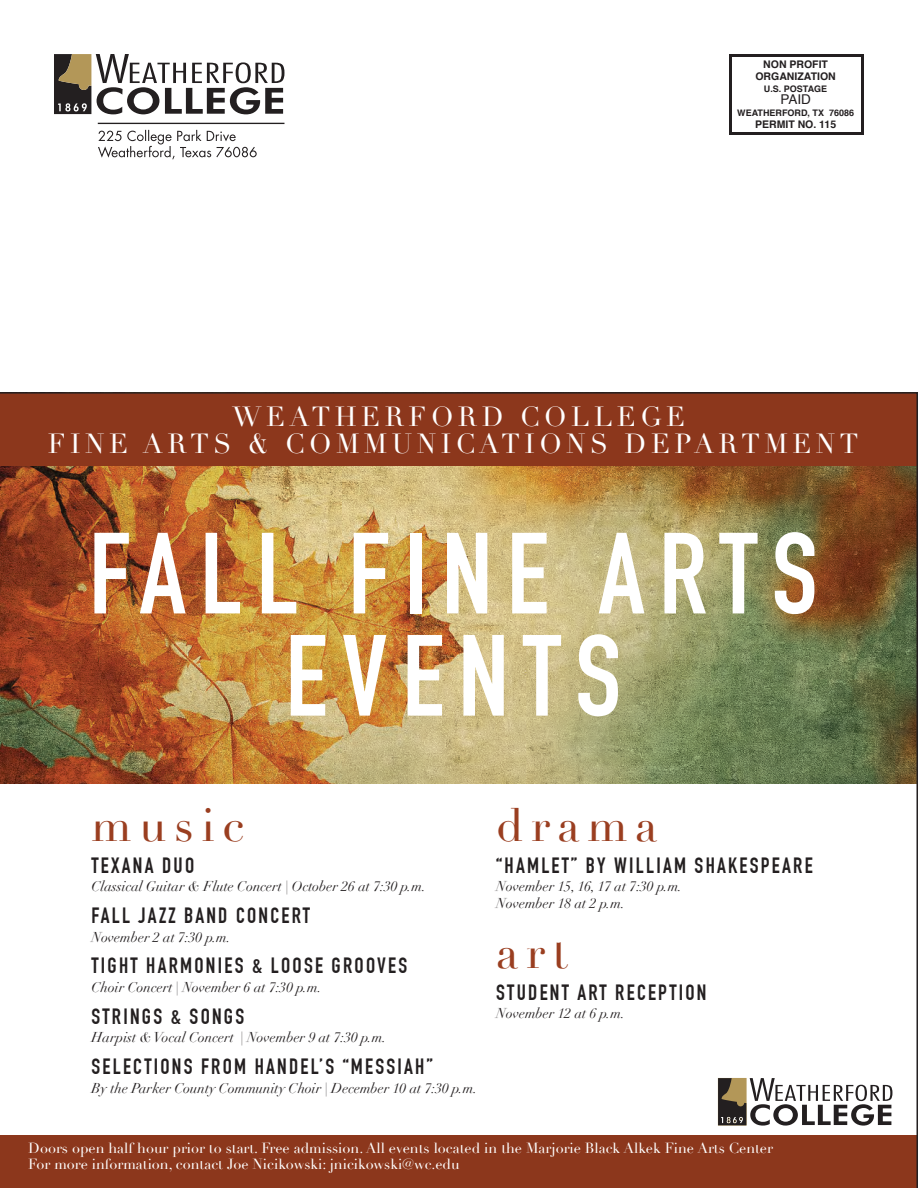
<style>
.page{position:relative;width:918px;height:1188px;background:#fff}
.page>*{position:absolute;margin:0;border:0;box-sizing:border-box;transform-origin:0 0}
.t1{font:700 113.25px/102.1px "DIN Condensed";letter-spacing:.125em;color:#fff;text-align:center}
.t2{font:46.05px "Didot";letter-spacing:.165em;color:#9a3e20}
.t3{font:27px/26.7px "Didot";letter-spacing:.165em;color:#fff;text-align:center}
.t4{font:700 21.6px "DIN Condensed";letter-spacing:.105em;color:#231f20}
.t5{font:14.4px/15.6px "Didot";color:#fff}
.t6{font:italic 13.95px/16.8px "Didot";color:#231f20}
.t7{font:13.5px "Helvetica";color:#231f20}
.t8{font:700 10.5px/12px "Helvetica";color:#231f20;text-align:center}
.t9{font:700 9px "Helvetica";color:#231f20}
</style>
<div class="page">
<div style="left:729px;top:54px;width:135px;height:81px;border:3px solid #231f20"></div>
<hr style="left:98px;top:123px;width:186px;height:1px;background:#231f20">
<svg style="left:98px;top:130px;width:159px;height:29px"></svg>
<svg style="left:54px;top:54px;width:230px;height:60px"></svg>
<img style="left:0;top:392px;width:918px;height:796px">
<p class="t8" style="left:755px;top:58px;width:82px">NON PROFIT<br>ORGANIZATION</p>
<p class="t9" style="left:764px;top:82px;width:65px">U.S. POSTAGE</p>
<p class="t7" style="left:780px;top:89px;width:32px">PAID</p>
<p class="t9" style="left:737px;top:106px;width:118px">WEATHERFORD, TX 76086</p>
<p class="t8" style="left:755px;top:118px;width:83px">PERMIT NO. 115</p>
<h3 class="t3" style="left:48px;top:404px;width:812px">WEATHERFORD COLLEGE<br>FINE ARTS &amp; COMMUNICATIONS DEPARTMENT</h3>
<h1 class="t1" style="left:89px;top:523px;width:730px">FALL FINE ARTS<br>EVENTS</h1>
<h2 class="t2" style="left:92px;top:798px;width:155px">music</h2>
<h3 class="t4" style="left:92px;top:853px;width:104px">TEXANA DUO</h3>
<p class="t6" style="left:92px;top:878px;width:336px">Classical Guitar &amp; Flute Concert | October 26 at 7:30 p.m.</p>
<h3 class="t4" style="left:92px;top:903px;width:220px">FALL JAZZ BAND CONCERT</h3>
<p class="t6" style="left:92px;top:929px;width:141px">November 2 at 7:30 p.m.</p>
<h3 class="t4" style="left:92px;top:953px;width:317px">TIGHT HARMONIES &amp; LOOSE GROOVES</h3>
<p class="t6" style="left:92px;top:979px;width:232px">Choir Concert | November 6 at 7:30 p.m.</p>
<h3 class="t4" style="left:92px;top:1004px;width:154px">STRINGS &amp; SONGS</h3>
<p class="t6" style="left:92px;top:1029px;width:296px">Harpist &amp; Vocal Concert | November 9 at 7:30 p.m.</p>
<h3 class="t4" style="left:92px;top:1054px;width:343px">SELECTIONS FROM HANDEL’S “MESSIAH”</h3>
<p class="t6" style="left:92px;top:1080px;width:387px">By the Parker County Community Choir | December 10 at 7:30 p.m.</p>
<h2 class="t2" style="left:496px;top:798px;width:162px">drama</h2>
<h3 class="t4" style="left:496px;top:853px;width:318px">“HAMLET” BY WILLIAM SHAKESPEARE</h3>
<p class="t6" style="left:496px;top:878px;width:187px">November 15, 16, 17 at 7:30 p.m.<br>November 18 at 2 p.m.</p>
<h2 class="t2" style="left:496px;top:924px;width:73px">art</h2>
<h3 class="t4" style="left:496px;top:979px;width:212px">STUDENT ART RECEPTION</h3>
<p class="t6" style="left:496px;top:1005px;width:130px">November 12 at 6 p.m.</p>
<p class="t5" style="left:28px;top:1141px;width:746px">Doors open half hour prior to start. Free admission. All events located in the Marjorie Black Alkek Fine Arts Center<br>For more information, contact Joe Nicikowski: jnicikowski@wc.edu</p>
</div>
